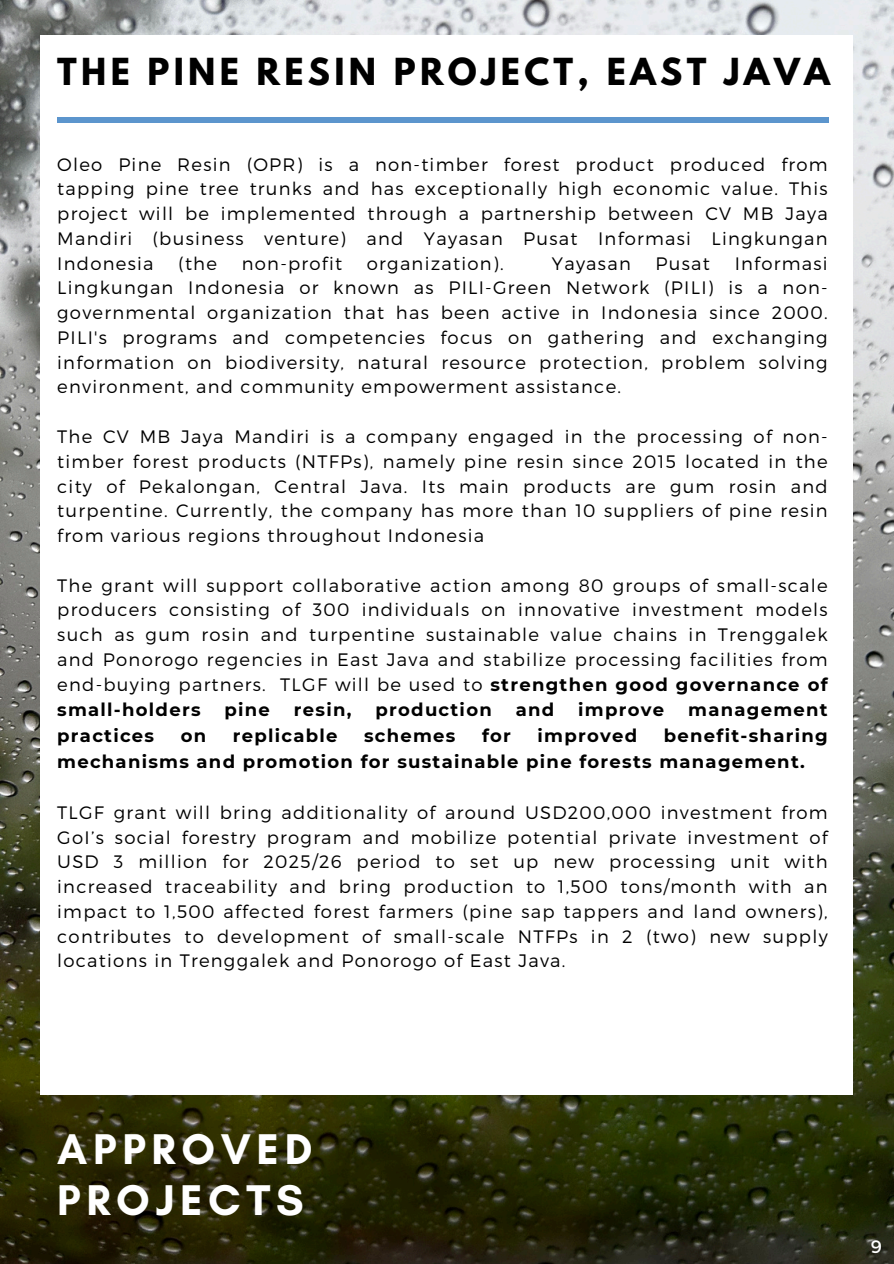
<style>
.page{position:relative;width:894px;height:1264px;background:#fff}
.page>*{position:absolute;margin:0;border:0;box-sizing:border-box;transform-origin:0 0}
.t1{font:700 43.8px/50.7px "Glacial Indifference";letter-spacing:.13em;color:#fff}
.t2{font:700 33px "League Spartan";letter-spacing:.13em;color:#000}
.t3{font:300 18px/24.8px "Montserrat";letter-spacing:.07em;color:#000;text-align:justify}
.t4{font:700 18px/25.8px "Montserrat";letter-spacing:.07em;color:#000}
.t5{font:18px "Montserrat";color:#fff}
.s1{font-weight:700}
</style>
<div class="page">
<img style="left:0;top:0;width:893px;height:1263px">
<div style="left:40px;top:36px;width:811px;height:1058px;background:#fff"></div>
<div style="left:57px;top:117px;width:771px;height:5px;background:#5c95cd"></div>
<h2 class="t2" style="left:57px;top:55px;width:774px">THE PINE RESIN PROJECT, EAST JAVA</h2>
<p class="t3" style="left:57px;top:151px;width:771px">Oleo Pine Resin (OPR) is a non-timber forest product produced from tapping pine tree trunks and has exceptionally high economic value. This project will be implemented through a partnership between CV MB Jaya Mandiri (business venture) and Yayasan Pusat Informasi Lingkungan Indonesia</p>
<p class="t3" style="left:57px;top:250px;width:771px;text-indent:677px">Informasi Lingkungan Indonesia or known as PILI-Green Network (PILI) is a non&shy;governmental organization that has been active in Indonesia since 2000.<br>PILI's programs and competencies focus on gathering and exchanging information on biodiversity, natural resource protection, problem solving environment, and community empowerment assistance.</p>
<p class="t3" style="left:57px;top:423px;width:771px">The CV MB Jaya Mandiri is a company engaged in the processing of non&shy;timber forest products (NTFPs), namely pine resin since 2015 located in the city of Pekalongan, Central Java. Its main products are gum rosin and turpentine. Currently, the company has more than 10 suppliers of pine resin from various regions throughout Indonesia</p>
<p class="t3" style="left:57px;top:572px;width:771px">The grant will support collaborative action among 80 groups of small-scale producers consisting of 300 individuals on innovative investment models such as gum rosin and turpentine sustainable value chains in Trenggalek and Ponorogo regencies in East Java and stabilize processing facilities from end-buying partners. TLGF will be used to <span class="s1">strengthen good governance of small-holders</span></p>
<p class="t3" style="left:178px;top:250px;width:40px">(the</p>
<p class="t3" style="left:242px;top:250px;width:102px">non-profit</p>
<p class="t3" style="left:367px;top:250px;width:138px">organization).</p>
<p class="t3" style="left:551px;top:250px;width:80px">Yayasan</p>
<p class="t3" style="left:655px;top:250px;width:56px">Pusat</p>
<p class="t4" style="left:224px;top:697px;width:47px">pine</p>
<p class="t4" style="left:294px;top:697px;width:59px">resin,</p>
<p class="t4" style="left:375px;top:697px;width:118px">production</p>
<p class="t4" style="left:515px;top:697px;width:40px">and</p>
<p class="t4" style="left:578px;top:697px;width:87px">improve</p>
<p class="t4" style="left:688px;top:697px;width:141px">management</p>
<p class="t4" style="left:57px;top:723px;width:771px;text-indent:606px">benefit-sharing mechanisms and promotion for sustainable pine forests management.</p>
<p class="t3" style="left:57px;top:799px;width:771px">TLGF grant will bring additionality of around USD200,000 investment from GoI’s social forestry program and mobilize potential private investment of USD 3 million for 2025/26 period to set up new processing unit with increased traceability and bring production to 1,500 tons/month with an impact to 1,500 affected forest farmers (pine sap tappers and land owners), contributes to development of small-scale NTFPs in 2 (two) new supply locations in Trenggalek and Ponorogo of East Java.</p>
<p class="t4" style="left:57px;top:723px;width:98px">practices</p>
<p class="t4" style="left:181px;top:723px;width:27px">on</p>
<p class="t4" style="left:233px;top:723px;width:106px">replicable</p>
<p class="t4" style="left:364px;top:723px;width:93px">schemes</p>
<p class="t4" style="left:482px;top:723px;width:31px">for</p>
<p class="t4" style="left:537px;top:723px;width:101px">improved</p>
<h1 class="t1" style="left:57px;top:1123px;width:257px">APPROVED<br>PROJECTS</h1>
<p class="t5" style="left:870px;top:1234px;width:13px">9</p>
</div>
